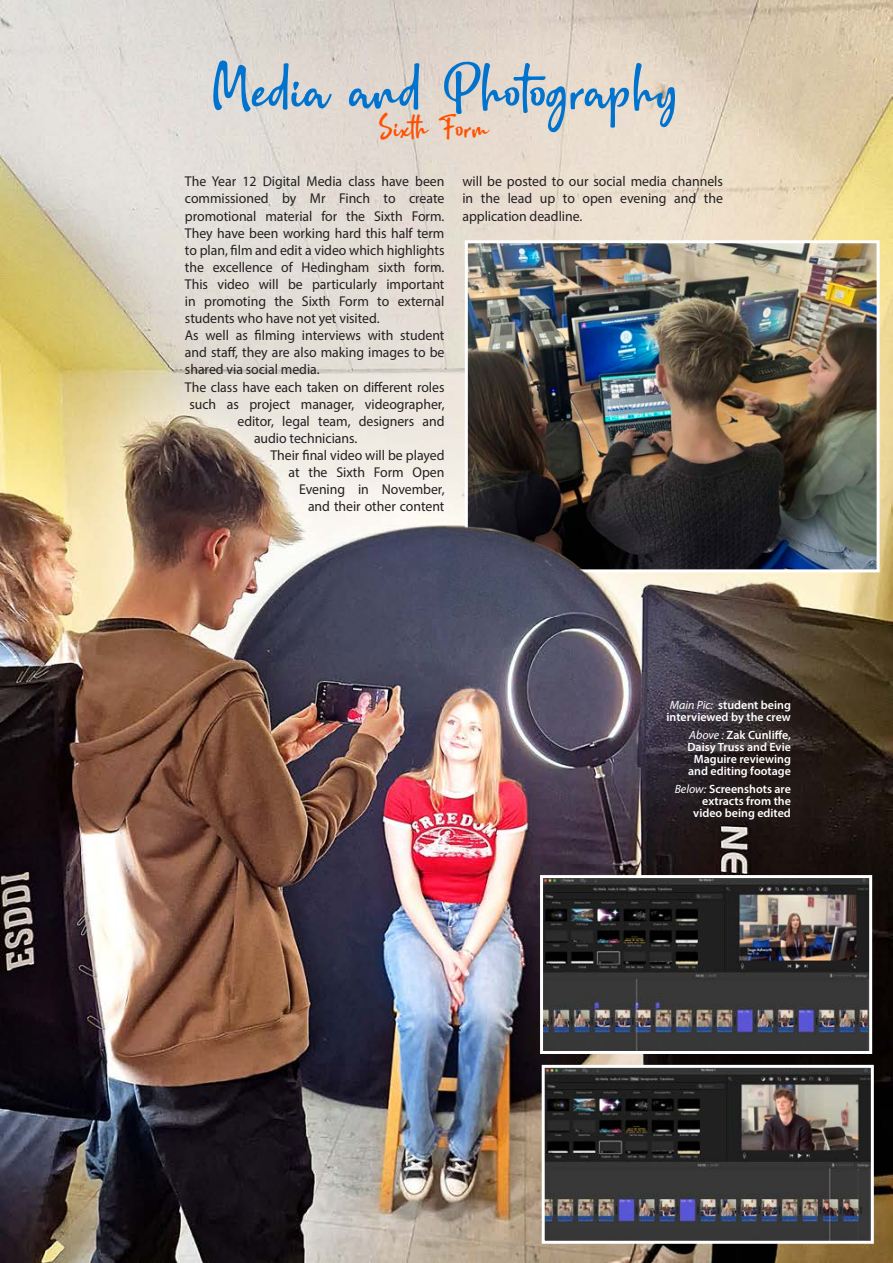
<style>
.page{position:relative;width:893px;height:1263px;background:#fff}
.page>*{position:absolute;margin:0;border:0;box-sizing:border-box;transform-origin:0 0}
.t1{font:54px "Brillion";color:#0073ce}
.t2{font:27px "Brillion";color:#ff5000}
.t3{font:14.25px/17.1px "Myriad Pro";letter-spacing:-.005em;color:#231f20;text-align:justify}
.t4{font:600 12px/12px "Myriad Pro";color:#fff}
.s1{font-weight:400;font-style:italic}
</style>
<div class="page">
<img style="left:0;top:0;width:893px;height:1263px">
<img style="left:469px;top:244px;width:407px;height:324px">
<div style="left:465px;top:240px;width:415px;height:332px;border:3px solid #fff"></div>
<img style="left:446px;top:505px;width:188px;height:112px">
<img style="left:544px;top:879px;width:324px;height:171px">
<div style="left:540px;top:875px;width:332px;height:179px;border:3px solid #fff"></div>
<img style="left:546px;top:1069px;width:324px;height:171px">
<div style="left:542px;top:1065px;width:332px;height:179px;border:3px solid #fff"></div>
<p class="t1" style="left:213px;top:56px;width:468px">Media and Photography</p>
<p class="t2" style="left:379px;top:111px;width:112px">Sixth Form</p>
<p class="t3" style="left:185px;top:173px;width:261px">The Year 12 Digital Media class have been commissioned by Mr Finch to create promotional material for the Sixth Form.<br>They have been working hard this half term to plan, film and edit a video which highlights the excellence of Hedingham sixth form.<br>This video will be particularly important in promoting the Sixth Form to external students who have not yet visited.</p>
<p class="t3" style="left:185px;top:327px;width:261px">As well as filming interviews with student and staff, they are also making images to be shared via social media.</p>
<p class="t3" style="left:185px;top:378px;width:261px">The class have each taken on different roles</p>
<p class="t3" style="left:189px;top:395px;width:257px">such as project manager, videographer,</p>
<p class="t3" style="left:237px;top:412px;width:209px">editor, legal team, designers and</p>
<p class="t3" style="left:254px;top:429px;width:105px">audio technicians.</p>
<p class="t3" style="left:270px;top:446px;width:176px;text-align:right">Their final video will be played at the Sixth Form Open<br>Evening in November,<br>and their other content</p>
<p class="t3" style="left:462px;top:173px;width:262px">will be posted to our social media channels in the lead up to open evening and the application deadline.</p>
<p class="t4" style="left:666px;top:699px;width:126px"><span class="s1">Main Pic:</span> student being interviewed by the crew</p>
<p class="t4" style="left:687px;top:729px;width:105px;text-align:center"><span class="s1">Above :</span> Zak Cunliffe,<br>Daisy Truss and Evie<br>Maguire reviewing and editing footage</p>
<p class="t4" style="left:675px;top:783px;width:118px;text-align:right"><span class="s1">Below:</span> Screenshots are extracts from the video being edited</p>
</div>
